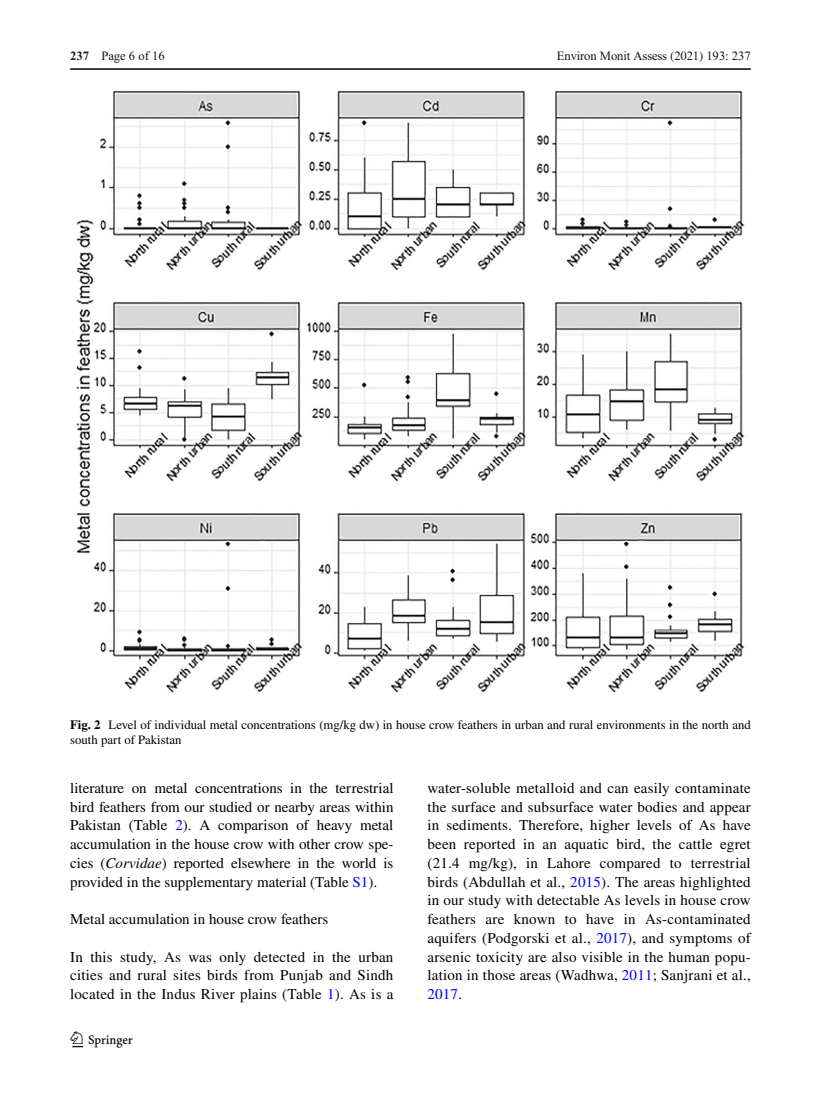
<style>
.page{position:relative;width:821px;height:1106px;background:#fff}
.page>*{position:absolute;margin:0;border:0;box-sizing:border-box;transform-origin:0 0}
.t1{font:22.5px "Springnew Regular 2";color:#000}
.t2{font:15px/18.8px "STIX";letter-spacing:.015em;color:#000;text-align:justify}
.t3{font:12.75px/15px "STIX";color:#000}
.t4{font:12.75px "Adv TT3713 a 231";letter-spacing:-.005em;color:#131413}
.s1{font-family:"Adv T Tb 8864 ccf.B";color:#231f20}
.s2{font-weight:700}
.s3{color:#00f}
.s4{font-style:italic}
</style>
<div class="page">
<hr style="left:70px;top:68px;width:680px;height:2px;background:#000">
<img style="left:76px;top:91px;width:669px;height:602px">
<p class="t4" style="left:70px;top:51px;width:96px"><span class="s1">237</span> Page 6 of 16</p>
<p class="t4" style="left:557px;top:51px;width:195px">Environ Monit Assess (2021) 193: 237</p>
<p class="t3" style="left:70px;top:718px;width:682px"><span class="s2">Fig. 2</span> Level of individual metal concentrations (mg/kg dw) in house crow feathers in urban and rural environments in the north and south part of Pakistan</p>
<p class="t2" style="left:70px;top:779px;width:325px">literature on metal concentrations in the terrestrial bird feathers from our studied or nearby areas within Pakistan (Table <span class="s3">2</span>). A comparison of heavy metal accumulation in the house crow with other crow spe&shy;cies (<span class="s4">Corvidae</span>) reported elsewhere in the world is provided in the supplementary material (Table <span class="s3">S1</span>).</p>
<p class="t2" style="left:70px;top:910px;width:259px">Metal accumulation in house crow feathers</p>
<p class="t2" style="left:70px;top:948px;width:325px">In this study, As was only detected in the urban cities and rural sites birds from Punjab and Sindh located in the Indus River plains (Table <span class="s3">1</span>). As is a</p>
<h1 class="t1" style="left:72px;top:1031px;width:62px">1 3</h1>
<p class="t2" style="left:427px;top:779px;width:325px">water-soluble metalloid and can easily contaminate the surface and subsurface water bodies and appear in sediments. Therefore, higher levels of As have been reported in an aquatic bird, the cattle egret (21.4 mg/kg), in Lahore compared to terrestrial birds (Abdullah et al., <span class="s3">2015</span>). The areas highlighted in our study with detectable As levels in house crow feathers are known to have in As-contaminated aquifers (Podgorski et al., <span class="s3">2017</span>), and symptoms of arsenic toxicity are also visible in the human popu&shy;lation in those areas (Wadhwa, <span class="s3">2011</span>; Sanjrani et al., <span class="s3">2017</span>.</p>
</div>
